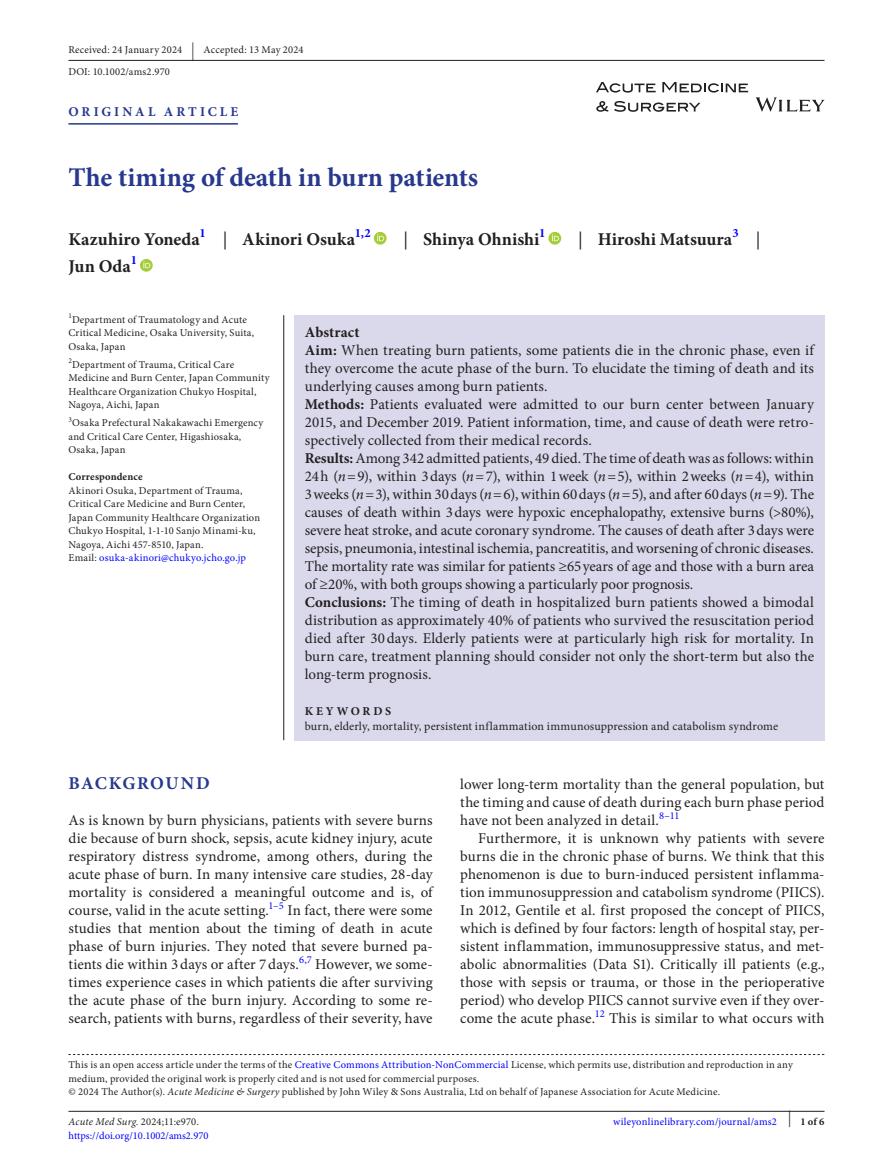
<style>
.page{position:relative;width:893px;height:1174px;background:#fff}
.page>*{position:absolute;margin:0;border:0;box-sizing:border-box;transform-origin:0 0}
.t1{font:700 27px "Minion Pro";color:#27388e}
.t2{font:700 18px "Minion Pro";color:#231f20}
.t3{font:700 18px "Minion Pro";letter-spacing:.075em;color:#27388e}
.t4{font:18px "Minion Pro";color:#231f20}
.t5{font:15px/18px "Minion Pro";color:#231f20;text-align:justify}
.t6{font:700 13.5px "Minion Pro";letter-spacing:.225em;color:#27388e}
.t7{font:700 12.6px "Minion Pro";color:#00f}
.t8{font:12px "Minion Pro";letter-spacing:.01em;color:#231f20}
.t9{font:700 12px "Minion Pro";letter-spacing:.225em;color:#231f20}
.t10{font:10.5px/13.5px "Minion Pro";letter-spacing:.015em;color:#231f20}
.t11{font:10.5px "Minion Pro";letter-spacing:.005em;color:#00f}
.t12{font:italic 10.5px "Minion Pro";letter-spacing:.015em;color:#231f20}
.t13{font:700 10.5px "Minion Pro";letter-spacing:.01em;color:#231f20}
.t14{font:7.35px "Minion Pro";color:#231f20}
.s1{font-size:18px}
.s2{font-weight:400}
.s3{color:#00f}
.s4{font-weight:700}
.s5{font-style:italic}
.s6{font-style:normal}
</style>
<div class="page">
<hr style="left:68px;top:1111px;width:756px;height:1px;background:#231f20">
<svg style="left:756px;top:97px;width:68px;height:15px"></svg>
<svg style="left:596px;top:82px;width:60px;height:11px"></svg>
<svg style="left:662px;top:82px;width:86px;height:11px"></svg>
<svg style="left:596px;top:101px;width:12px;height:11px"></svg>
<svg style="left:614px;top:101px;width:86px;height:11px"></svg>
<hr style="left:68px;top:123px;width:170px;height:2px;background:#27388e">
<svg style="left:374px;top:232px;width:13px;height:13px"></svg>
<svg style="left:377px;top:234px;width:7px;height:7px"></svg>
<svg style="left:548px;top:232px;width:13px;height:13px"></svg>
<svg style="left:552px;top:234px;width:7px;height:7px"></svg>
<svg style="left:140px;top:259px;width:13px;height:13px"></svg>
<svg style="left:143px;top:261px;width:7px;height:7px"></svg>
<hr style="left:68px;top:60px;width:756px;height:1px;background:#231f20">
<svg style="left:68px;top:1054px;width:756px;height:1px"></svg>
<div style="left:294px;top:315px;width:530px;height:425px;background:#dad9eb"></div>
<hr style="left:283px;top:315px;width:1px;height:425px;background:#231f20">
<p class="t10" style="left:68px;top:39px;width:237px;line-height:21.9px">Received: 24 January 2024 <span class="s1">|</span> Accepted: 13 May 2024<br>DOI: 10.1002/ams2.970</p>
<p class="t6" style="left:69px;top:102px;width:171px">ORIGINAL ARTICLE</p>
<h1 class="t1" style="left:68px;top:158px;width:411px">The timing of death in burn patients</h1>
<p class="t2" style="left:68px;top:226px;width:133px">Kazuhiro Yoneda</p>
<p class="t7" style="left:200px;top:224px;width:8px">1</p>
<p class="t2" style="left:223px;top:226px;width:134px"><span class="s2">|</span> Akinori Osuka</p>
<p class="t7" style="left:355px;top:224px;width:17px">1,2</p>
<p class="t2" style="left:403px;top:226px;width:138px"><span class="s2">|</span> Shinya Ohnishi</p>
<p class="t7" style="left:539px;top:224px;width:8px">1</p>
<p class="t2" style="left:578px;top:226px;width:156px"><span class="s2">|</span> Hiroshi Matsuura</p>
<p class="t7" style="left:733px;top:224px;width:8px">3</p>
<p class="t4" style="left:756px;top:227px;width:6px">|</p>
<p class="t2" style="left:68px;top:253px;width:64px">Jun Oda</p>
<p class="t7" style="left:131px;top:251px;width:8px">1</p>
<p class="t14" style="left:68px;top:311px;width:5px">1</p>
<p class="t10" style="left:68px;top:313px;width:187px;text-indent:4px">Department of Traumatology and Acute<br>Critical Medicine, Osaka University, Suita,<br>Osaka, Japan</p>
<p class="t14" style="left:68px;top:356px;width:5px">2</p>
<p class="t10" style="left:68px;top:358px;width:203px;text-indent:4px">Department of Trauma, Critical Care Medicine and Burn Center, Japan Community Healthcare Organization Chukyo Hospital, Nagoya, Aichi, Japan</p>
<p class="t14" style="left:68px;top:414px;width:5px">3</p>
<p class="t10" style="left:68px;top:416px;width:196px;text-indent:4px">Osaka Prefectural Nakakawachi Emergency and Critical Care Center, Higashiosaka,<br>Osaka, Japan</p>
<p class="t13" style="left:68px;top:469px;width:76px">Correspondence</p>
<p class="t10" style="left:68px;top:484px;width:193px">Akinori Osuka, Department of Trauma, Critical Care Medicine and Burn Center, Japan Community Healthcare Organization Chukyo Hospital, 1-1-10 Sanjo Minami-ku, Nagoya, Aichi 457-8510, Japan.<br>Email: <span class="s3">osuka-akinori@chukyo.jcho.go.jp</span></p>
<p class="t5" style="left:305px;top:323px;width:511px;text-align:left"><span class="s4">Abstract<br>Aim:</span> When treating burn patients, some patients die in the chronic phase, even if they overcome the acute phase of the burn. To elucidate the timing of death and its underlying causes among burn patients.<br><span class="s4">Methods:</span> Patients evaluated were admitted to our burn center between January 2015, and December 2019. Patient information, time, and cause of death were retro&shy;spectively collected from their medical records.<br><span class="s4">Results:</span> Among 342 admitted patients, 49 died. The time of death was as follows: within 24h (<span class="s5">n</span>=9), within 3days (<span class="s5">n</span>=7), within 1week (<span class="s5">n</span>=5), within 2weeks (<span class="s5">n</span>=4), within 3weeks (<span class="s5">n</span>=3), within 30days (<span class="s5">n</span>=6), within 60days (<span class="s5">n</span>=5), and after 60days (<span class="s5">n</span>=9). The causes of death within 3days were hypoxic encephalopathy, extensive burns (&gt;80%), severe heat stroke, and acute coronary syndrome. The causes of death after 3days were sepsis, pneumonia, intestinal ischemia, pancreatitis, and worsening of chronic diseases.<br>The mortality rate was similar for patients ≥65years of age and those with a burn area of ≥20%, with both groups showing a particularly poor prognosis.<br><span class="s4">Conclusions:</span> The timing of death in hospitalized burn patients showed a bimodal distribution as approximately 40% of patients who survived the resuscitation period died after 30days. Elderly patients were at particularly high risk for mortality. In burn care, treatment planning should consider not only the short‐term but also the long‐term prognosis.</p>
<p class="t9" style="left:305px;top:702px;width:88px">KEYWORDS</p>
<p class="t8" style="left:305px;top:718px;width:475px">burn, elderly, mortality, persistent inflammation immunosuppression and catabolism syndrome</p>
<p class="t3" style="left:68px;top:771px;width:143px">BACKGROUND</p>
<p class="t5" style="left:68px;top:811px;width:366px">As is known by burn physicians, patients with severe burns die because of burn shock, sepsis, acute kidney injury, acute respiratory distress syndrome, among others, during the acute phase of burn. In many intensive care studies, 28-day mortality is considered a meaningful outcome and is, of course, valid in the acute setting.</p>
<p class="t11" style="left:268px;top:898px;width:17px">1–5</p>
<p class="t5" style="left:68px;top:901px;width:366px;text-indent:219px">In fact, there were some studies that mention about the timing of death in acute phase of burn injuries. They noted that severe burned pa&shy;tients die within 3days or after 7days.</p>
<p class="t11" style="left:299px;top:952px;width:14px">6,7</p>
<p class="t5" style="left:68px;top:955px;width:366px;text-indent:247px">However, we some&shy;times experience cases in which patients die after surviving the acute phase of the burn injury. According to some re&shy;search, patients with burns, regardless of their severity, have</p>
<p class="t5" style="left:460px;top:775px;width:366px">lower long-term mortality than the general population, but the timing and cause of death during each burn phase period have not been analyzed in detail.</p>
<p class="t11" style="left:659px;top:808px;width:22px">8–11</p>
<p class="t5" style="left:460px;top:829px;width:366px;text-indent:18px">Furthermore, it is unknown why patients with severe burns die in the chronic phase of burns. We think that this phenomenon is due to burn-induced persistent inflamma&shy;tion immunosuppression and catabolism syndrome (PIICS).<br>In 2012, Gentile et al. first proposed the concept of PIICS, which is defined by four factors: length of hospital stay, per&shy;sistent inflammation, immunosuppressive status, and met&shy;abolic abnormalities (Data S1). Critically ill patients (e.g., those with sepsis or trauma, or those in the perioperative period) who develop PIICS cannot survive even if they over&shy;come the acute phase.<sup>12</sup> This is similar to what occurs with</p>
<p class="t10" style="left:68px;top:1058px;width:726px">This is an open access article under the terms of the <span class="s3">Creative Commons Attribution-NonCommercial</span> License, which permits use, distribution and reproduction in any medium, provided the original work is properly cited and is not used for commercial purposes.<br>© 2024 The Author(s). <span class="s5">Acute Medicine &amp; Surgery</span> published by John Wiley &amp; Sons Australia, Ltd on behalf of Japanese Association for Acute Medicine.</p>
<p class="t12" style="left:68px;top:1114px;width:132px">Acute Med Surg. <span class="s6">2024;11:e970.</span></p>
<p class="t13" style="left:788px;top:1114px;width:38px"><sup>|</sup> 1 of 6</p>
<p class="t11" style="left:68px;top:1128px;width:142px">https://doi.org/10.1002/ams2.970</p>
<p class="t11" style="left:613px;top:1114px;width:165px">wileyonlinelibrary.com/journal/ams2</p>
</div>
